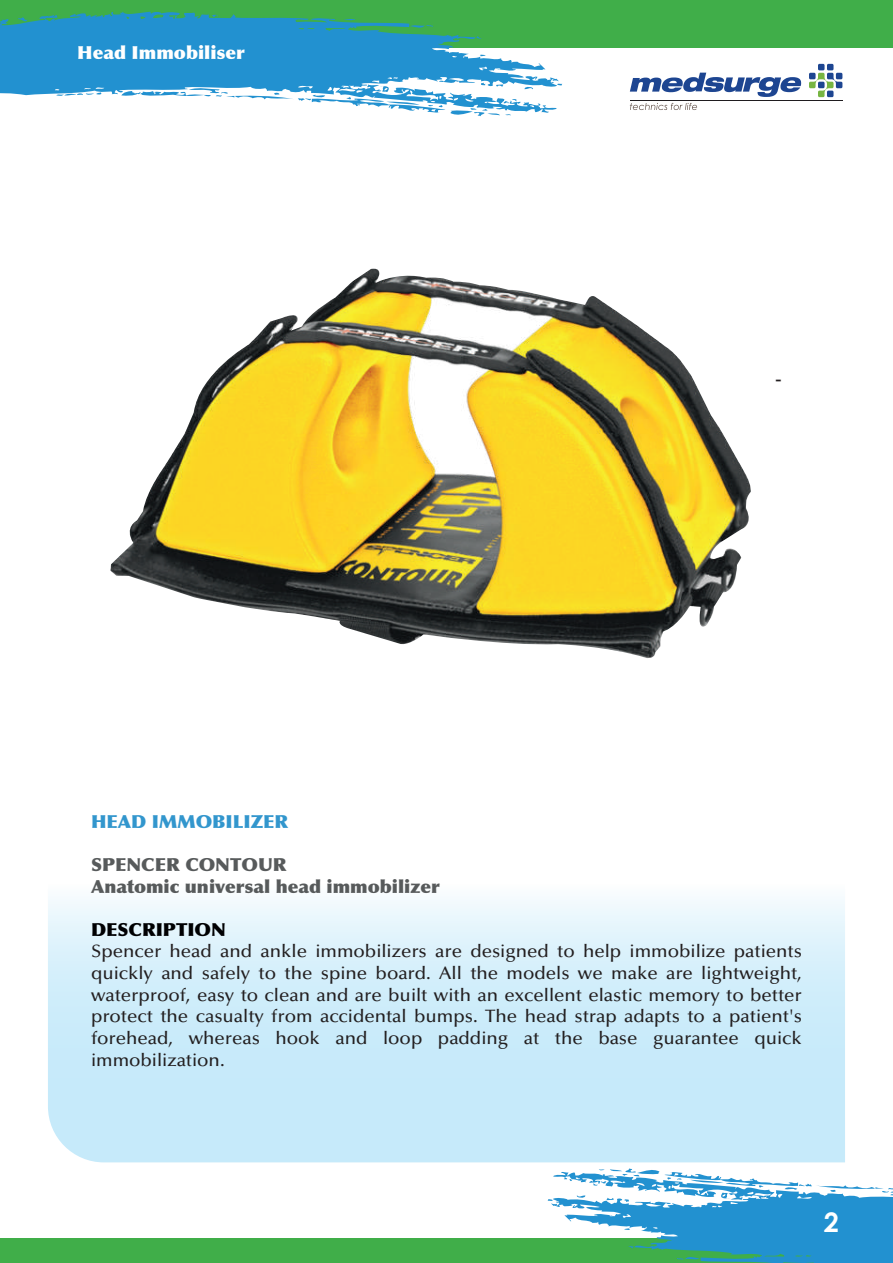
<style>
.page{position:relative;width:893px;height:1263px;background:#fff}
.page>*{position:absolute;margin:0;border:0;box-sizing:border-box;transform-origin:0 0}
.t1{font:700 27px "Century Gothic";color:#fff}
.t2{font:500 18px/21.6px "Optima LT Std";color:#231f20;text-align:justify;scale:1.04 1}
.t3{font:900 18px/21.6px "Optima LT Std";color:#575a5b;scale:1.04 1}
.t4{font:900 18px "Optima LT Std";color:#3296cd;scale:1.04 1}
.t5{font:900 18px "Optima LT Std";color:#fff;scale:1.04 1}
.t6{font:900 18px "Optima LT Std";color:#000002;scale:1.04 1}
.t7{font:18px "Arial";color:#231f20}
</style>
<div class="page">
<div style="left:0;top:0;width:892px;height:48px;background:#40ae49"></div>
<div style="left:0;top:1239px;width:892px;height:24px;background:#40ae49"></div>
<svg style="left:809px;top:64px;width:33px;height:33px"></svg>
<svg style="left:630px;top:103px;width:67px;height:7px"></svg>
<svg style="left:630px;top:73px;width:171px;height:24px"></svg>
<svg style="left:0;top:11px;width:559px;height:102px;fill:#2291d0"></svg>
<svg style="left:211px;top:14px;width:7px;height:3px"></svg>
<svg style="left:410px;top:24px;width:23px;height:6px"></svg>
<svg style="left:480px;top:54px;width:6px;height:2px"></svg>
<svg style="left:121px;top:83px;width:395px;height:33px"></svg>
<svg style="left:548px;top:1168px;width:344px;height:95px"></svg>
<svg style="left:48px;top:899px;width:797px;height:263px;background:#d0edfa"></svg>
<img style="left:110px;top:269px;width:641px;height:389px">
<p class="t5" style="left:77px;top:41px;width:163px">Head Immobiliser</p>
<p class="t7" style="left:775px;top:366px;width:7px">-</p>
<p class="t4" style="left:91px;top:810px;width:191px">HEAD IMMOBILIZER</p>
<p class="t3" style="left:91px;top:854px;width:337px">SPENCER CONTOUR<br>Anatomic universal head immobilizer</p>
<p class="t6" style="left:91px;top:918px;width:131px">DESCRIPTION</p>
<p class="t2" style="left:91px;top:941px;width:685px">Spencer head and ankle immobilizers are designed to help immobilize patients quickly and safely to the spine board. All the models we make are lightweight, waterproof, easy to clean and are built with an excellent elastic memory to better protect the casualty from accidental bumps. The head strap adapts to a patient's forehead, whereas hook and loop padding at the base guarantee quick immobilization.</p>
<h1 class="t1" style="left:824px;top:1202px;width:17px">2</h1>
</div>
